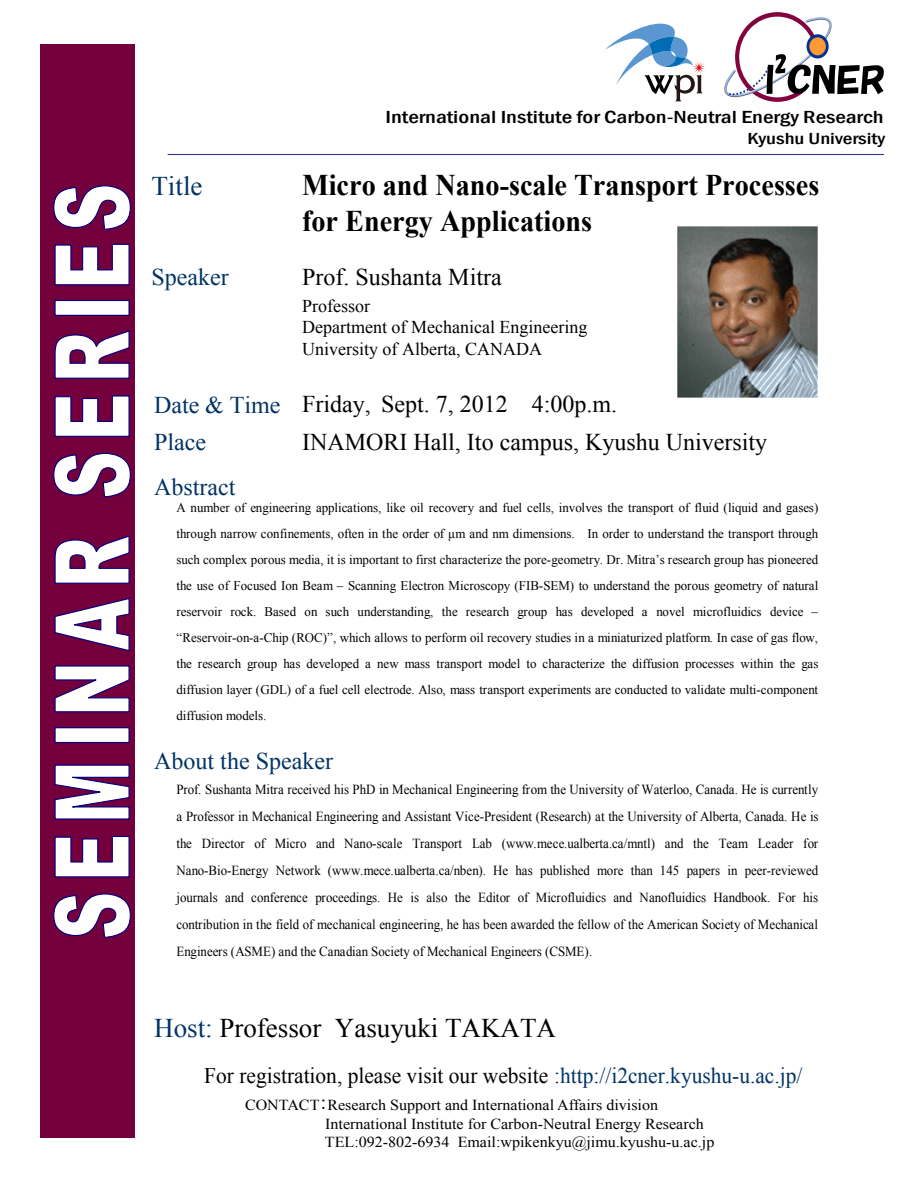
<style>
.page{position:relative;width:918px;height:1188px;background:#fff}
.page>*{position:absolute;margin:0;border:0;box-sizing:border-box;transform-origin:0 0}
.t1{font:700 30px/36px "Times New Roman";color:#000;scale:.94 1}
.t2{font:27px "Times New Roman";color:#000}
.t3{font:27px "Times New Roman";color:#003365}
.t4{font:24px "Times New Roman";color:#000}
.t5{font:24px/45px "Times New Roman";color:#003365}
.t6{font:22.35px "Times New Roman";color:#000;scale:.96 1}
.t7{font:18px/21.6px "Times New Roman";color:#000}
.t8{font:500 condensed 18px "Franklin Gothic";color:#000;scale:1.31 1}
.t9{font:500 condensed 16.5px "Franklin Gothic";color:#000;scale:1.31 1}
.t10{font:15.15px/18.3px "Times New Roman";color:#000;scale:1.05 1}
.t11{font:13.8px/27px "Times New Roman";color:#000;text-align:justify;scale:.94 1}
.t12{font:13.2px/26px "Times New Roman";color:#000;text-align:justify}
.s1{color:#003365}
.s2{font-family:"Koz Go Pro"}
</style>
<div class="page">
<div style="left:40px;top:44px;width:95px;height:1093px;background:#73003d"></div>
<svg style="left:53px;top:185px;width:78px;height:753px"></svg>
<hr style="left:168px;top:154px;width:716px;height:1px;background:#339">
<svg style="left:605px;top:23px;width:100px;height:78px"></svg>
<svg style="left:724px;top:12px;width:160px;height:90px"></svg>
<svg style="left:807px;top:34px;width:22px;height:24px"></svg>
<div style="left:809px;top:37px;width:17px;height:18px;background:#f93;border-radius:50%"></div>
<img style="left:677px;top:226px;width:141px;height:172px">
<h2 class="t3" style="left:152px;top:168px;width:53px">Title</h2>
<h3 class="t8" style="left:386px;top:105px;width:382px">International Institute for Carbon-Neutral Energy Research</h3>
<p class="t9" style="left:748px;top:128px;width:107px">Kyushu University</p>
<h1 class="t1" style="left:302px;top:166px;width:552px">Micro and Nano-scale Transport Processes for Energy Applications</h1>
<h3 class="t5" style="left:152px;top:254px;width:79px">Speaker</h3>
<h3 class="t4" style="left:302px;top:261px;width:201px">Prof. Sushanta Mitra</h3>
<h3 class="t5" style="left:154px;top:382px;width:128px">Date &amp; Time</h3>
<h3 class="t5" style="left:154px;top:419px;width:83px">Place<br>Abstract</h3>
<h3 class="t7" style="left:302px;top:295px;width:287px">Professor<br>Department of Mechanical Engineering<br>University of Alberta, CANADA</h3>
<h3 class="t4" style="left:302px;top:388px;width:317px">Friday, Sept. 7, 2012 4:00p.m.</h3>
<h3 class="t4" style="left:302px;top:425px;width:467px">INAMORI Hall, Ito campus, Kyushu University</h3>
<p class="t12" style="left:176px;top:495px;width:643px">A number of engineering applications, like oil recovery and fuel cells, involves the transport of fluid (liquid and gases) through narrow confinements, often in the order of μm and nm dimensions. In order to understand the transport through such complex porous media, it is important to first characterize the pore-geometry. Dr. Mitra’s research group has pioneered the use of Focused Ion Beam – Scanning Electron Microscopy (FIB-SEM) to understand the porous geometry of natural reservoir rock. Based on such understanding, the research group has developed a novel microfluidics device – “Reservoir-on-a-Chip (ROC)”, which allows to perform oil recovery studies in a miniaturized platform. In case of gas flow, the research group has developed a new mass transport model to characterize the diffusion processes within the gas diffusion layer (GDL) of a fuel cell electrode. Also, mass transport experiments are conducted to validate multi-component diffusion models.</p>
<h3 class="t5" style="left:154px;top:738px;width:180px">About the Speaker</h3>
<p class="t11" style="left:176px;top:776px;width:685px">Prof. Sushanta Mitra received his PhD in Mechanical Engineering from the University of Waterloo, Canada. He is currently a Professor in Mechanical Engineering and Assistant Vice-President (Research) at the University of Alberta, Canada. He is the Director of Micro and Nano-scale Transport Lab (www.mece.ualberta.ca/mntl) and the Team Leader for Nano-Bio-Energy Network (www.mece.ualberta.ca/nben). He has published more than 145 papers in peer-reviewed journals and conference proceedings. He is also the Editor of Microfluidics and Nanofluidics Handbook. For his contribution in the field of mechanical engineering, he has been awarded the fellow of the American Society of Mechanical Engineers (ASME) and the Canadian Society of Mechanical Engineers (CSME).</p>
<h2 class="t2" style="left:154px;top:1010px;width:403px"><span class="s1">Host:</span> Professor Yasuyuki TAKATA</h2>
<h3 class="t6" style="left:204px;top:1061px;width:625px">For registration, please visit our website <span class="s1">:http://i2cner.kyushu-u.ac.jp/</span></h3>
<p class="t10" style="left:325px;top:1096px;width:372px;text-indent:-80px">CONTACT<span class="s2">：</span>Research Support and International Affairs division<br>International Institute for Carbon-Neutral Energy Research<br>TEL:092-802-6934 Email:wpikenkyu@jimu.kyushu-u.ac.jp</p>
</div>
